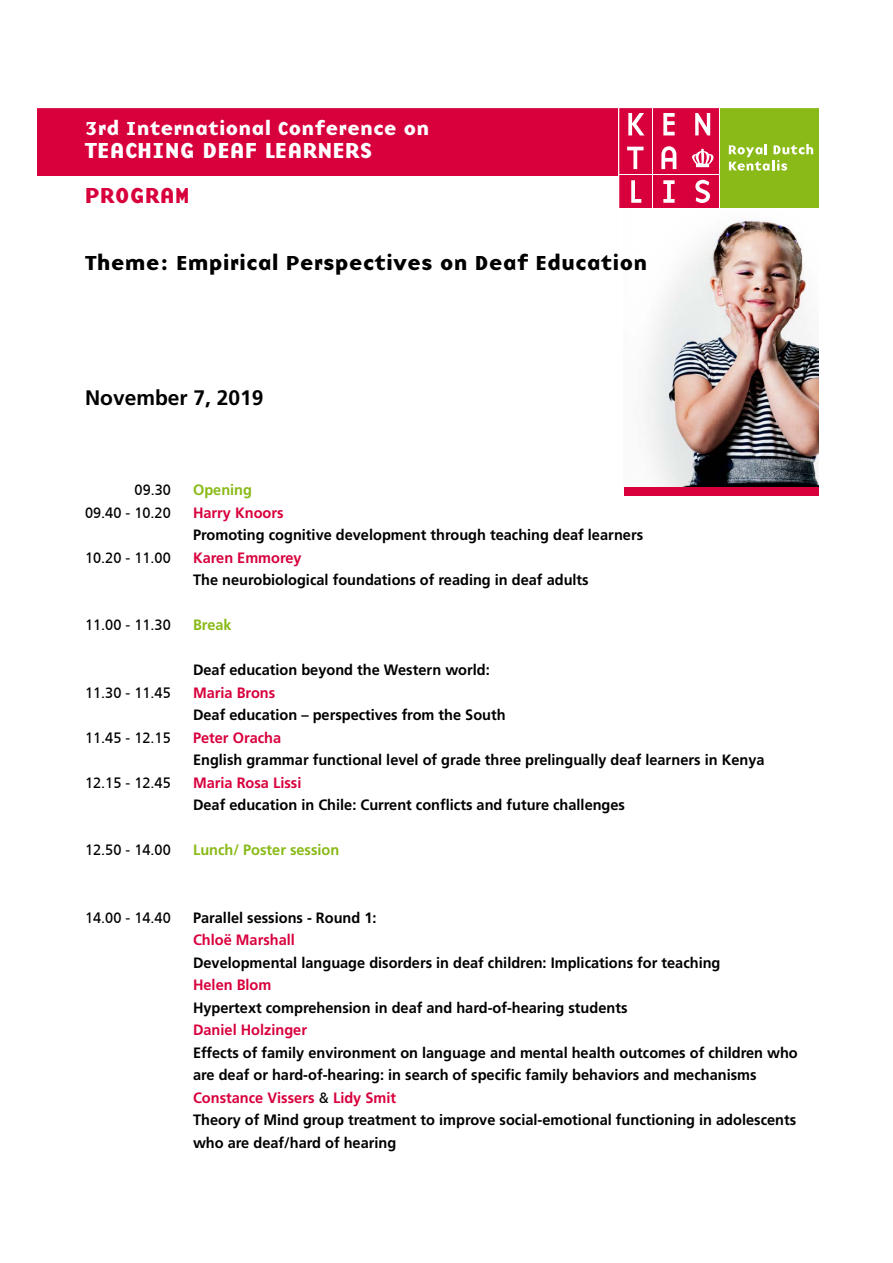
<style>
.page{position:relative;width:893px;height:1263px;background:#fff}
.page>*{position:absolute;margin:0;border:0;box-sizing:border-box;transform-origin:0 0}
.t1{font:22.5px "Base Nine B";color:#fff}
.t2{font:22.5px "Base Nine B";color:#d8003c}
.t3{font:21px "Base Nine B";color:#000}
.t4{font:700 21px "Frutiger LT Std";color:#000}
.t5{font:19.5px "Base Nine B";color:#fff}
.t6{font:700 15px/22.5px "Frutiger LT Std";color:#000}
.t7{font:700 15px "Frutiger LT Std";color:#d8003c}
.t8{font:15px "Frutiger CE";color:#000}
.t9{font:700 15px "Frutiger LT Std";color:#89ba17}
.s1{color:#d8003c}
.s2{font-family:"Frutiger CE";font-weight:400}
</style>
<div class="page">
<img style="left:647px;top:219px;width:172px;height:268px">
<div style="left:38px;top:108px;width:665px;height:68px;background:#d8003c"></div>
<div style="left:624px;top:487px;width:195px;height:8px;background:#d8003c"></div>
<svg style="left:619px;top:108px;width:100px;height:100px"></svg>
<div style="left:720px;top:108px;width:99px;height:100px;background:#89ba17"></div>
<div style="left:619px;top:175px;width:33px;height:33px;background:#d8003c"></div>
<div style="left:653px;top:175px;width:32px;height:33px;background:#d8003c"></div>
<div style="left:686px;top:175px;width:33px;height:33px;background:#d8003c"></div>
<div style="left:619px;top:142px;width:33px;height:32px;background:#d8003c"></div>
<div style="left:653px;top:142px;width:32px;height:32px;background:#d8003c"></div>
<div style="left:686px;top:142px;width:33px;height:32px;background:#d8003c"></div>
<div style="left:619px;top:108px;width:33px;height:33px;background:#d8003c"></div>
<div style="left:653px;top:108px;width:32px;height:33px;background:#d8003c"></div>
<div style="left:686px;top:108px;width:33px;height:33px;background:#d8003c"></div>
<svg style="left:628px;top:113px;width:16px;height:22px"></svg>
<svg style="left:663px;top:113px;width:12px;height:22px"></svg>
<svg style="left:695px;top:113px;width:15px;height:22px"></svg>
<svg style="left:627px;top:147px;width:17px;height:22px"></svg>
<svg style="left:661px;top:146px;width:15px;height:23px"></svg>
<svg style="left:631px;top:180px;width:10px;height:23px"></svg>
<svg style="left:663px;top:180px;width:12px;height:23px"></svg>
<svg style="left:695px;top:180px;width:15px;height:23px"></svg>
<svg style="left:692px;top:149px;width:22px;height:18px"></svg>
<svg style="left:729px;top:144px;width:84px;height:27px"></svg>
<hr style="left:618px;top:106px;width:1px;height:107px;background:#fff">
<h3 class="t5" style="left:85px;top:115px;width:346px">3rd International Conference on</h3>
<h1 class="t1" style="left:85px;top:134px;width:289px">TEACHING DEAF LEARNERS</h1>
<h1 class="t2" style="left:85px;top:179px;width:107px">PROGRAM</h1>
<h2 class="t3" style="left:85px;top:248px;width:564px">Theme: Empirical Perspectives on Deaf Education</h2>
<h2 class="t4" style="left:85px;top:385px;width:180px">November 7, 2019</h2>
<p class="t8" style="left:135px;top:481px;width:38px">09.30</p>
<p class="t9" style="left:193px;top:481px;width:61px">Opening</p>
<p class="t8" style="left:85px;top:504px;width:87px">09.40 - 10.20</p>
<p class="t7" style="left:193px;top:503px;width:92px">Harry Knoors</p>
<p class="t6" style="left:193px;top:524px;width:452px">Promoting cognitive development through teaching deaf learners</p>
<p class="t8" style="left:85px;top:549px;width:87px">10.20 - 11.00</p>
<p class="t7" style="left:193px;top:548px;width:110px">Karen Emmorey</p>
<p class="t6" style="left:193px;top:569px;width:397px">The neurobiological foundations of reading in deaf adults</p>
<p class="t8" style="left:85px;top:616px;width:87px">11.00 - 11.30</p>
<p class="t9" style="left:193px;top:616px;width:40px">Break</p>
<p class="t6" style="left:193px;top:659px;width:298px">Deaf education beyond the Western world:</p>
<p class="t8" style="left:85px;top:684px;width:87px">11.30 - 11.45</p>
<p class="t7" style="left:193px;top:683px;width:84px">Maria Brons</p>
<p class="t6" style="left:193px;top:704px;width:314px">Deaf education – perspectives from the South</p>
<p class="t8" style="left:85px;top:729px;width:87px">11.45 - 12.15</p>
<p class="t7" style="left:193px;top:728px;width:90px">Peter Oracha</p>
<p class="t6" style="left:193px;top:749px;width:573px">English grammar functional level of grade three prelingually deaf learners in Kenya</p>
<p class="t8" style="left:85px;top:774px;width:87px">12.15 - 12.45</p>
<p class="t7" style="left:193px;top:773px;width:110px">Maria Rosa Lissi</p>
<p class="t6" style="left:193px;top:794px;width:434px">Deaf education in Chile: Current conflicts and future challenges</p>
<p class="t8" style="left:85px;top:841px;width:87px">12.50 - 14.00</p>
<p class="t9" style="left:193px;top:841px;width:148px">Lunch/ Poster session</p>
<p class="t8" style="left:85px;top:909px;width:87px">14.00 - 14.40</p>
<p class="t6" style="left:193px;top:906px;width:185px">Parallel sessions - Round 1:</p>
<p class="t7" style="left:193px;top:931px;width:103px">Chloë Marshall</p>
<p class="t6" style="left:193px;top:951px;width:529px">Developmental language disorders in deaf children: Implications for teaching</p>
<p class="t7" style="left:193px;top:976px;width:80px">Helen Blom</p>
<p class="t6" style="left:193px;top:996px;width:436px">Hypertext comprehension in deaf and hard-of-hearing students</p>
<p class="t7" style="left:193px;top:1021px;width:115px">Daniel Holzinger</p>
<p class="t6" style="left:193px;top:1041px;width:606px">Effects of family environment on language and mental health outcomes of children who are deaf or hard-of-hearing: in search of specific family behaviors and mechanisms <span class="s1">Constance Vissers</span> <span class="s2">&amp;</span> <span class="s1">Lidy Smit<br></span>Theory of Mind group treatment to improve social-emotional functioning in adolescents who are deaf/hard of hearing</p>
</div>
